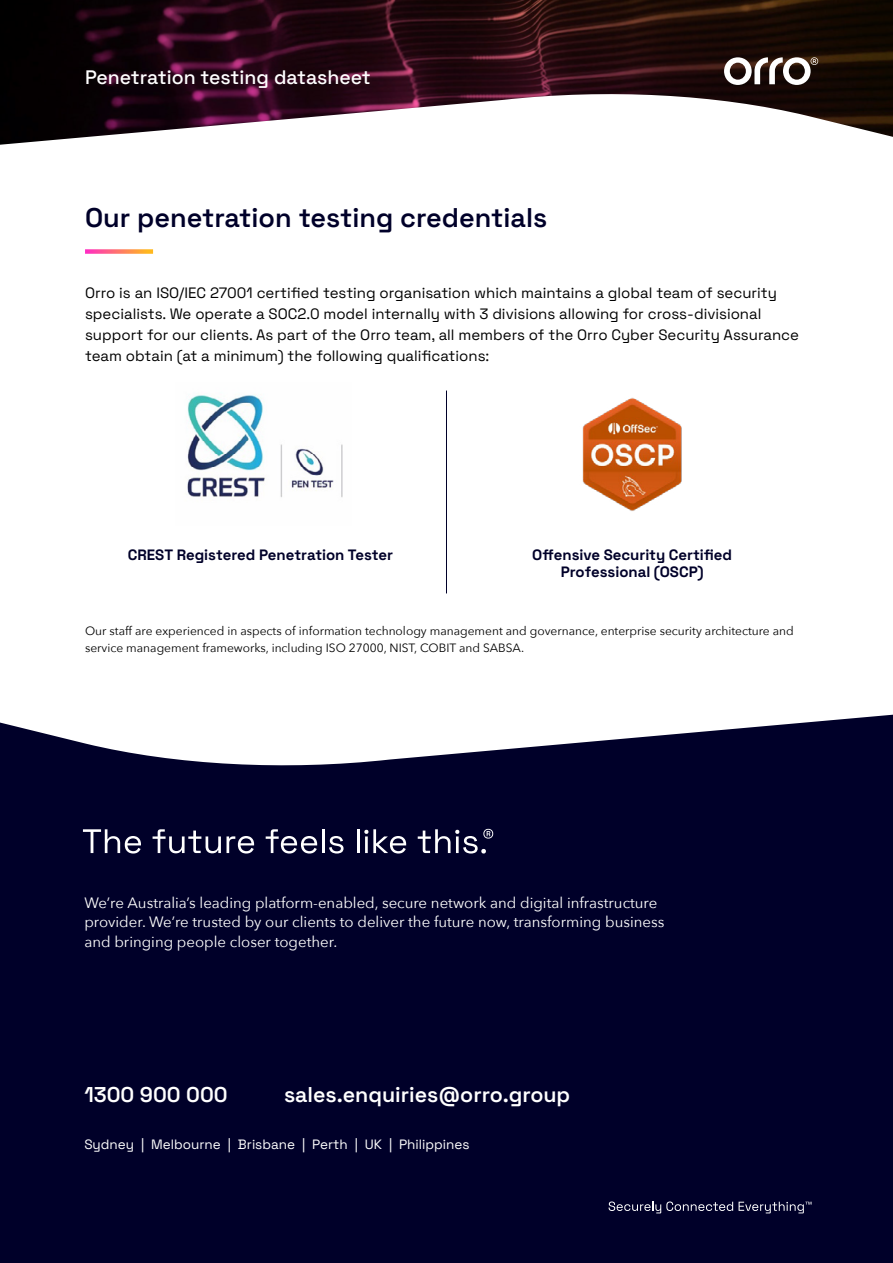
<style>
.page{position:relative;width:893px;height:1263px;background:#fff}
.page>*{position:absolute;margin:0;border:0;box-sizing:border-box;transform-origin:0 0}
.t1{font:600 27px "Space Grotesk";color:#000029}
.t2{font:600 21.45px "Space Grotesk";color:#fff}
.t3{font:500 19.5px "Space Grotesk";color:#fff}
.t4{font:15px/21px "Space Grotesk";color:#000}
.t5{font:15px/19.5px "Avenir Next";color:#fff}
.t6{font:700 15px/16.5px "Space Grotesk";letter-spacing:-.005em;color:#000029;text-align:center}
.t7{font:13.5px "Space Grotesk";color:#fff}
.t8{font:12px/16.5px "Avenir Next";color:#000}
</style>
<div class="page">
<img style="left:0;top:0;width:893px;height:145px">
<svg style="left:724px;top:57px;width:94px;height:28px"></svg>
<div style="left:0;top:787px;width:893px;height:476px;background:#000029"></div>
<svg style="left:0;top:714px;width:893px;height:140px;fill:#000029"></svg>
<svg style="left:609px;top:1201px;width:124px;height:12px"></svg>
<svg style="left:739px;top:1202px;width:72px;height:11px"></svg>
<svg style="left:83px;top:829px;width:58px;height:24px"></svg>
<svg style="left:153px;top:829px;width:68px;height:24px"></svg>
<svg style="left:227px;top:836px;width:27px;height:17px"></svg>
<svg style="left:266px;top:829px;width:51px;height:24px"></svg>
<hr style="left:322px;top:829px;width:3px;height:24px;background:#fff">
<svg style="left:329px;top:836px;width:15px;height:17px"></svg>
<hr style="left:357px;top:829px;width:2px;height:24px;background:#fff">
<svg style="left:364px;top:829px;width:42px;height:24px"></svg>
<svg style="left:418px;top:829px;width:75px;height:24px"></svg>
<img style="left:187px;top:394px;width:156px;height:104px">
<img style="left:582px;top:397px;width:100px;height:114px">
<hr style="left:446px;top:390px;width:1px;height:203px;background:#000029">
<svg style="left:85px;top:249px;width:68px;height:5px"></svg>
<h3 class="t3" style="left:85px;top:63px;width:287px">Penetration testing datasheet</h3>
<h1 class="t1" style="left:85px;top:197px;width:464px">Our penetration testing credentials</h1>
<p class="t4" style="left:85px;top:281px;width:716px">Orro is an ISO/IEC 27001 certified testing organisation which maintains a global team of security specialists. We operate a SOC2.0 model internally with 3 divisions allowing for cross-divisional support for our clients. As part of the Orro team, all members of the Orro Cyber Security Assurance team obtain (at a minimum) the following qualifications:</p>
<p class="t6" style="left:128px;top:546px;width:267px">CREST Registered Penetration Tester</p>
<p class="t6" style="left:532px;top:546px;width:201px">Offensive Security Certified<br>Professional (OSCP)</p>
<p class="t8" style="left:85px;top:622px;width:710px">Our staff are experienced in aspects of information technology management and governance, enterprise security architecture and service management frameworks, including ISO 27000, NIST, COBIT and SABSA.</p>
<p class="t5" style="left:84px;top:892px;width:582px">We’re Australia’s leading platform-enabled, secure network and digital infrastructure provider. We’re trusted by our clients to deliver the future now, transforming business and bringing people closer together.</p>
<h2 class="t2" style="left:84px;top:1079px;width:145px">1300 900 000</h2>
<h2 class="t2" style="left:284px;top:1079px;width:288px">sales.enquiries@orro.group</h2>
<p class="t7" style="left:84px;top:1135px;width:387px">Sydney | Melbourne | Brisbane | Perth | UK | Philippines</p>
</div>
